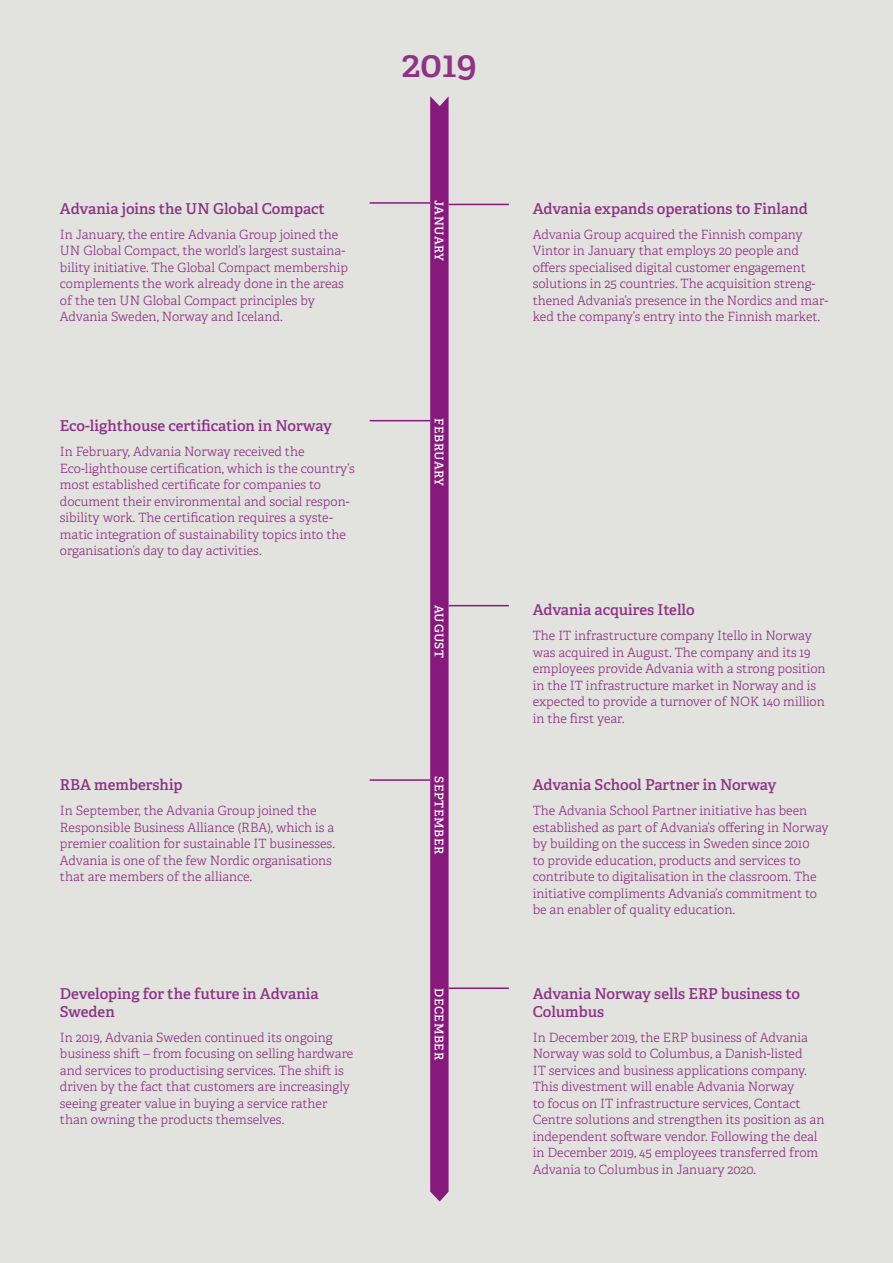
<style>
.page{position:relative;width:893px;height:1263px;background:#e2e2de}
.page>*{position:absolute;margin:0;border:0;box-sizing:border-box;transform-origin:0 0}
.Brödtext_rubrik{font:600 37.5px "Adelle";color:#8e3386}
.Brödtext_rubrik-2{font:600 15px/18px "Adelle";color:#8e3386}
.Brödtext{font:300 12.75px/16.5px "Adelle";color:#8e3386}
.t1{font:600 12px "Adelle";letter-spacing:.05em;color:#fff}
.t2{font:600 12px "Adelle";letter-spacing:.03em;color:#fff}
</style>
<div class="page">
<svg style="left:430px;top:96px;width:19px;height:1105px;background:#8a2080"></svg>
<hr style="left:449px;top:987px;width:60px;height:2px;background:#87197d">
<hr style="left:449px;top:605px;width:60px;height:1px;background:#87197d">
<hr style="left:449px;top:204px;width:60px;height:1px;background:#87197d">
<hr style="left:370px;top:779px;width:60px;height:2px;background:#87197d">
<hr style="left:370px;top:420px;width:60px;height:1px;background:#87197d">
<hr style="left:370px;top:202px;width:60px;height:2px;background:#87197d">
<p class="Brödtext_rubrik-2" style="left:60px;top:199px;width:267px">Advania joins the UN Global Compact</p>
<p class="Brödtext" style="left:60px;top:226px;width:290px">In January, the entire Advania Group joined the UN Global Compact, the world’s largest sustaina&shy;bility initiative. The Global Compact membership complements the work already done in the areas of the ten UN Global Compact principles by Advania Sweden, Norway and Iceland.</p>
<p class="Brödtext_rubrik-2" style="left:60px;top:417px;width:274px">Eco-lighthouse certification in Norway</p>
<p class="Brödtext" style="left:60px;top:444px;width:296px">In February, Advania Norway received the Eco-lighthouse certification, which is the country’s most established certificate for companies to document their environmental and social respon&shy;sibility work. The certification requires a syste&shy;matic integration of sustainability topics into the organisation’s day to day activities.</p>
<p class="Brödtext_rubrik-2" style="left:60px;top:776px;width:124px">RBA membership</p>
<p class="Brödtext" style="left:60px;top:803px;width:277px">In September, the Advania Group joined the Responsible Business Alliance (RBA), which is a premier coalition for sustainable IT businesses.<br>Advania is one of the few Nordic organisations that are members of the alliance.</p>
<p class="Brödtext_rubrik-2" style="left:60px;top:985px;width:260px">Developing for the future in Advania<br>Sweden</p>
<p class="Brödtext" style="left:60px;top:1029px;width:295px">In 2019, Advania Sweden continued its ongoing business shift – from focusing on selling hardware and services to productising services. The shift is driven by the fact that customers are increasingly seeing greater value in buying a service rather than owning the products themselves.</p>
<p class="Brödtext_rubrik" style="left:402px;top:40px;width:77px">2019</p>
<p class="t2" style="left:447px;top:200px;width:62px;rotate:90deg">JANUARY</p>
<p class="t1" style="left:447px;top:418px;width:69px;rotate:90deg">FEBRUARY</p>
<p class="t1" style="left:447px;top:605px;width:55px;rotate:90deg">AUGUST</p>
<p class="t1" style="left:447px;top:776px;width:80px;rotate:90deg">SEPTEMBER</p>
<p class="Brödtext_rubrik-2" style="left:533px;top:199px;width:277px">Advania expands operations to Finland</p>
<p class="Brödtext" style="left:533px;top:226px;width:297px">Advania Group acquired the Finnish company Vintor in January that employs 20 people and offers specialised digital customer engagement solutions in 25 countries. The acquisition streng&shy;thened Advania’s presence in the Nordics and mar&shy;ked the company’s entry into the Finnish market.</p>
<p class="Brödtext_rubrik-2" style="left:533px;top:601px;width:164px">Advania acquires Itello</p>
<p class="Brödtext" style="left:533px;top:628px;width:294px">The IT infrastructure company Itello in Norway was acquired in August. The company and its 19 employees provide Advania with a strong position in the IT infrastructure market in Norway and is expected to provide a turnover of NOK 140 million in the first year.</p>
<p class="Brödtext_rubrik-2" style="left:533px;top:776px;width:245px">Advania School Partner in Norway</p>
<p class="Brödtext" style="left:533px;top:803px;width:297px">The Advania School Partner initiative has been established as part of Advania’s offering in Norway by building on the success in Sweden since 2010<br>to provide education, products and services to contribute to digitalisation in the classroom. The initiative compliments Advania’s commitment to be an enabler of quality education.</p>
<p class="t1" style="left:447px;top:988px;width:73px;rotate:90deg">DECEMBER</p>
<p class="Brödtext_rubrik-2" style="left:533px;top:985px;width:269px">Advania Norway sells ERP business to<br>Columbus</p>
<p class="Brödtext" style="left:533px;top:1029px;width:293px">In December 2019, the ERP business of Advania Norway was sold to Columbus, a Danish-listed<br>IT services and business applications company.<br>This divestment will enable Advania Norway<br>to focus on IT infrastructure services, Contact Centre solutions and strengthen its position as an independent software vendor. Following the deal in December 2019, 45 employees transferred from Advania to Columbus in January 2020.</p>
</div>
